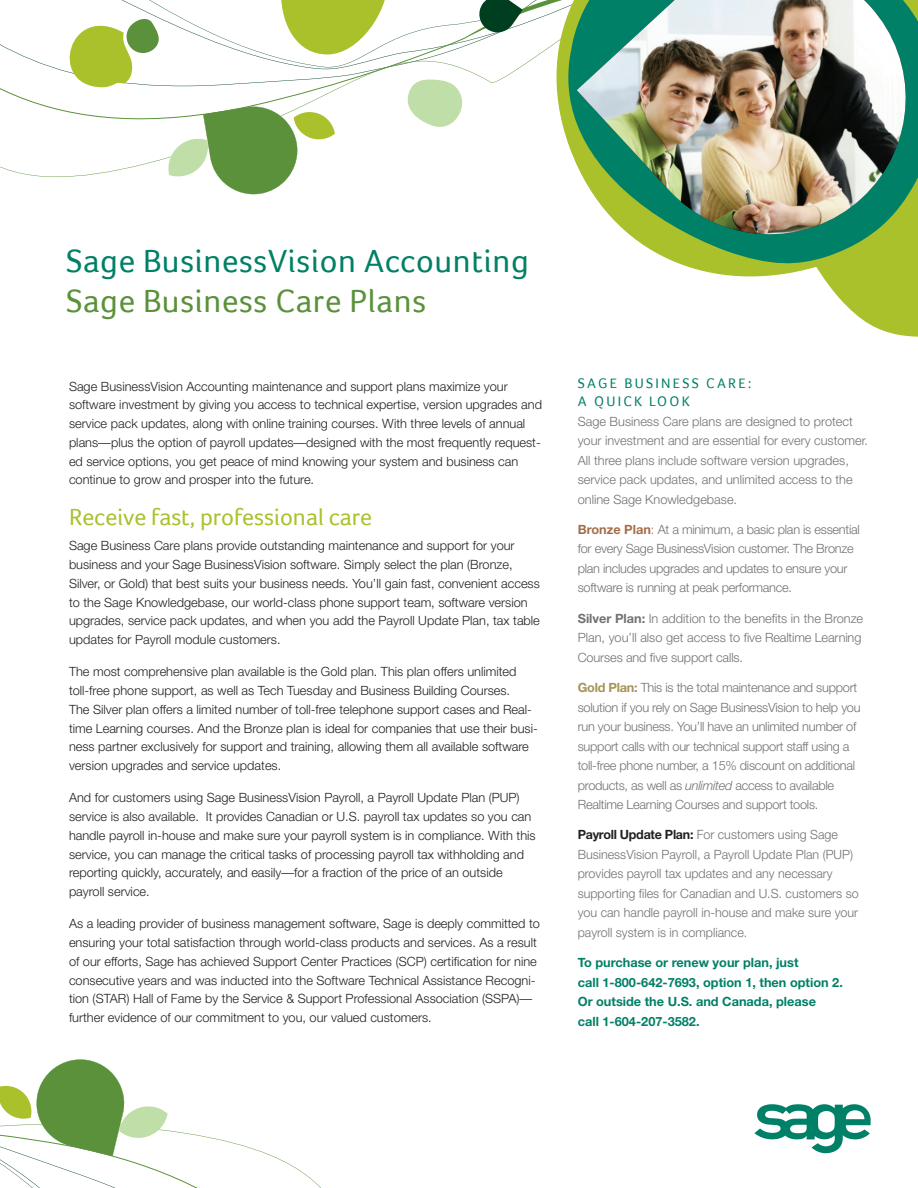
<style>
.page{position:relative;width:918px;height:1188px;background:#fff}
.page>*{position:absolute;margin:0;border:0;box-sizing:border-box;transform-origin:0 0}
.t1{font:33px "Foco";letter-spacing:.02em;color:#008066}
.t2{font:33px "Foco";letter-spacing:.02em;color:#5a913a}
.t3{font:24px "Foco";color:#aac12c}
.t4{font:14.25px/18px "Foco";letter-spacing:.16em;color:#008066}
.Body_Copy{font:300 12.75px/18.8px "Helvetica Neue";color:#231f20}
.A____Sidebar_-_Body{font:300 12.75px/19.5px "Helvetica Neue";letter-spacing:-.01em;color:#717074}
.A____Sidebar_-_Body-2{font:700 12.75px/19.5px "Helvetica Neue";color:#008066}
.s1{font-weight:700;color:#a46e4a}
.s2{color:#a46e4a}
.s3{font-weight:700}
.s4{font-weight:700;color:#a79355}
.s5{font-style:italic}
.s6{font-weight:700;color:#231f20}
</style>
<div class="page">
<div style="left:195px;top:943px;width:6px;height:7px;border:1px solid #fff;border-radius:50%"></div>
<svg style="left:0;top:0;width:528px;height:177px"></svg>
<svg style="left:47px;top:1px;width:115px;height:87px"></svg>
<svg style="left:477px;top:0;width:46px;height:35px"></svg>
<svg style="left:167px;top:103px;width:168px;height:92px"></svg>
<svg style="left:0;top:1059px;width:321px;height:129px"></svg>
<svg style="left:528px;top:0;width:390px;height:337px"></svg>
<svg style="left:563px;top:0;width:355px;height:267px"></svg>
<svg style="left:577px;top:0;width:341px;height:249px;background:#55a465"></svg>
<img style="left:577px;top:0;width:330px;height:235px">
<svg style="left:754px;top:1104px;width:117px;height:49px"></svg>
<p class="t1" style="left:66px;top:241px;width:464px">Sage BusinessVision Accounting</p>
<p class="t2" style="left:66px;top:282px;width:362px">Sage Business Care Plans</p>
<p class="Body_Copy" style="left:69px;top:376px;width:475px">Sage BusinessVision Accounting maintenance and support plans maximize your software investment by giving you access to technical expertise, version upgrades and service pack updates, along with online training courses. With three levels of annual plans—plus the option of payroll updates—designed with the most frequently request&shy;ed service options, you get peace of mind knowing your system and business can continue to grow and prosper into the future.</p>
<p class="t3" style="left:69px;top:503px;width:305px">Receive fast, professional care</p>
<p class="Body_Copy" style="left:69px;top:536px;width:472px">Sage Business Care plans provide outstanding maintenance and support for your business and your Sage BusinessVision software. Simply select the plan (Bronze, Silver, or Gold) that best suits your business needs. You’ll gain fast, convenient access to the Sage Knowledgebase, our world-class phone support team, software version upgrades, service pack updates, and when you add the Payroll Update Plan, tax table updates for Payroll module customers.</p>
<p class="Body_Copy" style="left:69px;top:662px;width:470px">The most comprehensive plan available is the Gold plan. This plan offers unlimited toll-free phone support, as well as Tech Tuesday and Business Building Courses.<br>The Silver plan offers a limited number of toll-free telephone support cases and Real&shy;time Learning courses. And the Bronze plan is ideal for companies that use their busi&shy;ness partner exclusively for support and training, allowing them all available software version upgrades and service updates.</p>
<p class="Body_Copy" style="left:69px;top:788px;width:468px">And for customers using Sage BusinessVision Payroll, a Payroll Update Plan (PUP) service is also available. It provides Canadian or U.S. payroll tax updates so you can handle payroll in-house and make sure your payroll system is in compliance. With this service, you can manage the critical tasks of processing payroll tax withholding and reporting quickly, accurately, and easily—for a fraction of the price of an outside payroll service.</p>
<p class="Body_Copy" style="left:69px;top:914px;width:472px">As a leading provider of business management software, Sage is deeply committed to ensuring your total satisfaction through world-class products and services. As a result of our efforts, Sage has achieved Support Center Practices (SCP) certification for nine consecutive years and was inducted into the Software Technical Assistance Recogni&shy;tion (STAR) Hall of Fame by the Service &amp; Support Professional Association (SSPA)— further evidence of our commitment to you, our valued customers.</p>
<p class="t4" style="left:578px;top:374px;width:175px">Sage Business Ca re:<br>A Quic k Look</p>
<p class="A____Sidebar_-_Body" style="left:578px;top:411px;width:292px">Sage Business Care plans are designed to protect your investment and are essential for every customer.<br>All three plans include software version upgrades, service pack updates, and unlimited access to the online Sage Knowledgebase.</p>
<p class="A____Sidebar_-_Body" style="left:578px;top:519px;width:284px"><span class="s1">Bronze Plan</span><span class="s2">:</span> At a minimum, a basic plan is essential for every Sage BusinessVision customer. The Bronze plan includes upgrades and updates to ensure your software is running at peak performance.</p>
<p class="A____Sidebar_-_Body" style="left:578px;top:608px;width:287px"><span class="s3">Silver Plan:</span> In addition to the benefits in the Bronze<br>Plan, you’ll also get access to five Realtime Learning<br>Courses and five support calls.</p>
<p class="A____Sidebar_-_Body" style="left:578px;top:677px;width:284px"><span class="s4">Gold Plan:</span> This is the total maintenance and support solution if you rely on Sage BusinessVision to help you run your business. You’ll have an unlimited number of support calls with our technical support staff using a toll-free phone number, a 15% discount on additional products, as well as <span class="s5">unlimited</span> access to available Realtime Learning Courses and support tools.</p>
<p class="A____Sidebar_-_Body" style="left:578px;top:825px;width:282px"><span class="s6">Payroll Update Plan:</span> For customers using Sage BusinessVision Payroll, a Payroll Update Plan (PUP) provides payroll tax updates and any necessary supporting files for Canadian and U.S. customers so you can handle payroll in-house and make sure your payroll system is in compliance.</p>
<p class="A____Sidebar_-_Body-2" style="left:578px;top:953px;width:267px">To purchase or renew your plan, just<br>call 1-800-642-7693, option 1, then option 2.<br>Or outside the U.S. and Canada, please<br>call 1-604-207-3582.</p>
</div>
